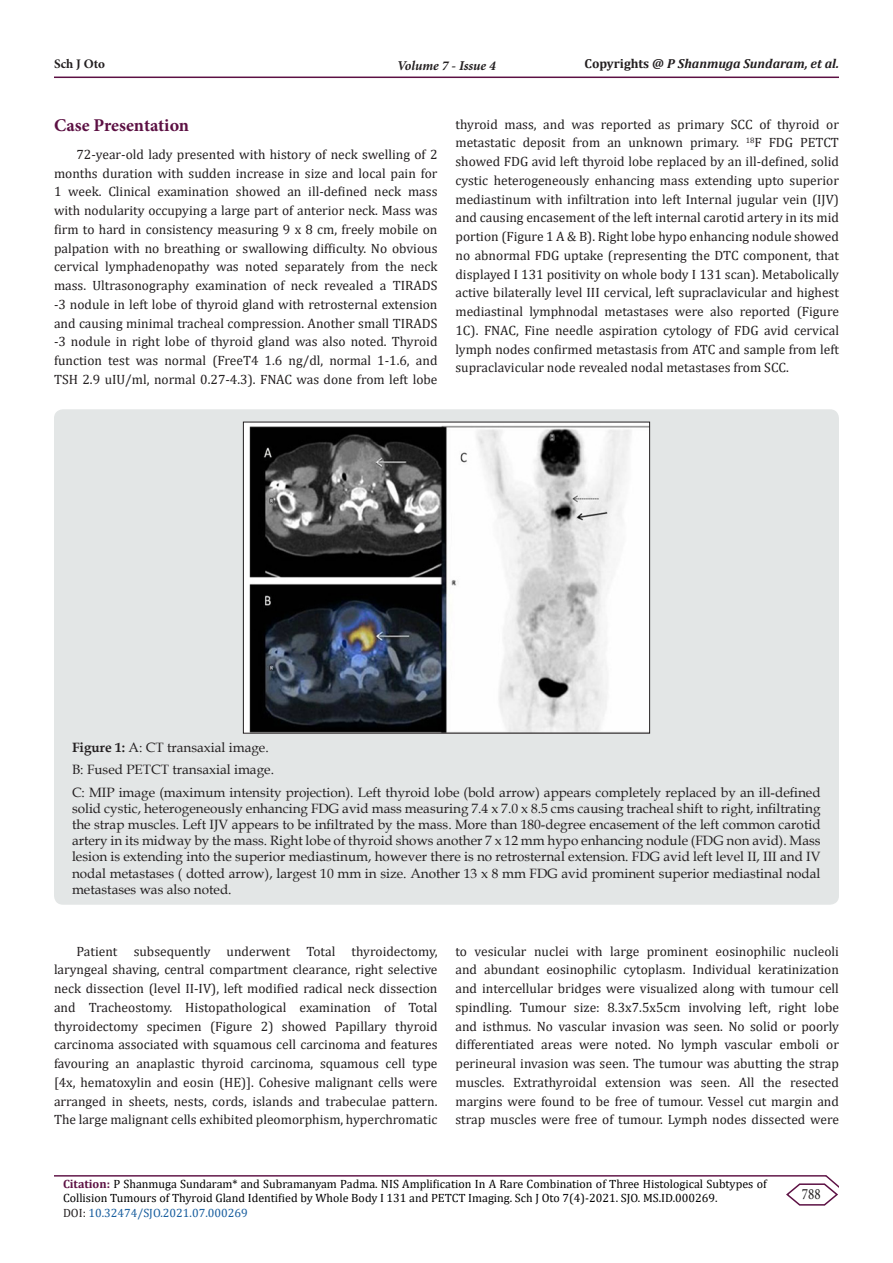
<style>
.page{position:relative;width:893px;height:1263px;background:#fff}
.page>*{position:absolute;margin:0;border:0;box-sizing:border-box;transform-origin:0 0}
.t1{font:700 18px "Minion Pro";letter-spacing:-.005em;color:#5c1043}
.t2{font:15.75px "Minion Pro";color:#231f20;scale:.83 1}
.t3{font:13.5px/18.8px "Cambria";color:#231f20;text-align:justify}
.t4{font:13.5px/16.2px "Book Antiqua";color:#231f20}
.t5{font:italic 700 13.5px "Minion Pro";letter-spacing:-.005em;color:#231f20}
.t6{font:italic 700 13.05px "Cambria";color:#231f20}
.t7{font:700 13.05px "Minion Pro";color:#231f20}
.t8{font:12px/14.4px "Cambria";color:#000}
.t9{font:12px "Cambria";color:#175d9e}
.s1{font-style:normal}
.s2{font-weight:700}
.s3{font-weight:700;color:#5c1043}
.s4{color:#231f20}
</style>
<div class="page">
<hr style="left:54px;top:1175px;width:772px;height:1px;background:#5c1043">
<hr style="left:54px;top:77px;width:785px;height:1px;background:#5c1043">
<svg style="left:785px;top:1175px;width:54px;height:31px"></svg>
<div style="left:54px;top:409px;width:785px;height:496px;background:#e3e6e6;border-radius:9px"></div>
<img style="left:245px;top:424px;width:403px;height:307px">
<div style="left:243px;top:422px;width:407px;height:311px;border:1px solid #231f20"></div>
<p class="t7" style="left:54px;top:55px;width:53px">Sch J Oto</p>
<p class="t5" style="left:397px;top:56px;width:100px">Volume 7 - Issue 4</p>
<p class="t6" style="left:585px;top:54px;width:256px"><span class="s1">Copyrights @</span> P Shanmuga Sundaram, et al.</p>
<p class="t1" style="left:54px;top:113px;width:137px">Case Presentation</p>
<p class="t3" style="left:54px;top:145px;width:385px;text-indent:22px">72-year-old lady presented with history of neck swelling of 2 months duration with sudden increase in size and local pain for 1 week. Clinical examination showed an ill-defined neck mass with nodularity occupying a large part of anterior neck. Mass was firm to hard in consistency measuring 9 x 8 cm, freely mobile on palpation with no breathing or swallowing difficulty. No obvious cervical lymphadenopathy was noted separately from the neck mass. Ultrasonography examination of neck revealed a TIRADS -3 nodule in left lobe of thyroid gland with retrosternal extension and causing minimal tracheal compression. Another small TIRADS -3 nodule in right lobe of thyroid gland was also noted. Thyroid function test was normal (FreeT4 1.6 ng/dl, normal 1-1.6, and TSH 2.9 uIU/ml, normal 0.27-4.3). FNAC was done from left lobe</p>
<p class="t3" style="left:455px;top:114px;width:385px">thyroid mass, and was reported as primary SCC of thyroid or metastatic deposit from an unknown primary. <sup>18</sup>F FDG PETCT showed FDG avid left thyroid lobe replaced by an ill-defined, solid cystic heterogeneously enhancing mass extending upto superior mediastinum with infiltration into left Internal jugular vein (IJV) and causing encasement of the left internal carotid artery in its mid portion (Figure 1 A &amp; B). Right lobe hypo enhancing nodule showed no abnormal FDG uptake (representing the DTC component, that displayed I 131 positivity on whole body I 131 scan). Metabolically active bilaterally level III cervical, left supraclavicular and highest mediastinal lymphnodal metastases were also reported (Figure 1C). FNAC, Fine needle aspiration cytology of FDG avid cervical lymph nodes confirmed metastasis from ATC and sample from left supraclavicular node revealed nodal metastases from SCC.</p>
<p class="t4" style="left:72px;top:736px;width:750px;line-height:22.2px"><span class="s2">Figure 1:</span> A: CT transaxial image.<br>B: Fused PETCT transaxial image.<br>C: MIP image (maximum intensity projection). Left thyroid lobe (bold arrow) appears completely replaced by an ill-defined</p>
<p class="t4" style="left:72px;top:800px;width:750px;text-align:justify">solid cystic, heterogeneously enhancing FDG avid mass measuring 7.4 x 7.0 x 8.5 cms causing tracheal shift to right, infiltrating the strap muscles. Left IJV appears to be infiltrated by the mass. More than 180-degree encasement of the left common carotid artery in its midway by the mass. Right lobe of thyroid shows another 7 x 12 mm hypo enhancing nodule (FDG non avid). Mass lesion is extending into the superior mediastinum, however there is no retrosternal extension. FDG avid left level II, III and IV nodal metastases ( dotted arrow), largest 10 mm in size. Another 13 x 8 mm FDG avid prominent superior mediastinal nodal metastases was also noted.</p>
<p class="t3" style="left:54px;top:941px;width:385px;text-indent:22px">Patient subsequently underwent Total thyroidectomy, laryngeal shaving, central compartment clearance, right selective neck dissection (level II-IV), left modified radical neck dissection and Tracheostomy. Histopathological examination of Total thyroidectomy specimen (Figure 2) showed Papillary thyroid carcinoma associated with squamous cell carcinoma and features favouring an anaplastic thyroid carcinoma, squamous cell type [4x, hematoxylin and eosin (HE)]. Cohesive malignant cells were arranged in sheets, nests, cords, islands and trabeculae pattern.<br>The large malignant cells exhibited pleomorphism, hyperchromatic</p>
<p class="t3" style="left:455px;top:941px;width:385px">to vesicular nuclei with large prominent eosinophilic nucleoli and abundant eosinophilic cytoplasm. Individual keratinization and intercellular bridges were visualized along with tumour cell spindling. Tumour size: 8.3x7.5x5cm involving left, right lobe and isthmus. No vascular invasion was seen. No solid or poorly differentiated areas were noted. No lymph vascular emboli or perineural invasion was seen. The tumour was abutting the strap muscles. Extrathyroidal extension was seen. All the resected margins were found to be free of tumour. Vessel cut margin and strap muscles were free of tumour. Lymph nodes dissected were</p>
<p class="t8" style="left:63px;top:1176px;width:705px"><span class="s3">Citation:</span> P Shanmuga Sundaram* and Subramanyam Padma. NIS Amplification In A Rare Combination of Three Histological Subtypes of<br>Collision Tumours of Thyroid Gland Identified by Whole Body I 131 and PETCT Imaging. Sch J Oto 7(4)-2021. SJO. MS.ID.000269.</p>
<p class="t9" style="left:63px;top:1205px;width:186px"><span class="s4">DOI:</span> 10.32474/SJO.2021.07.000269</p>
<p class="t2" style="left:802px;top:1184px;width:24px">788</p>
</div>
